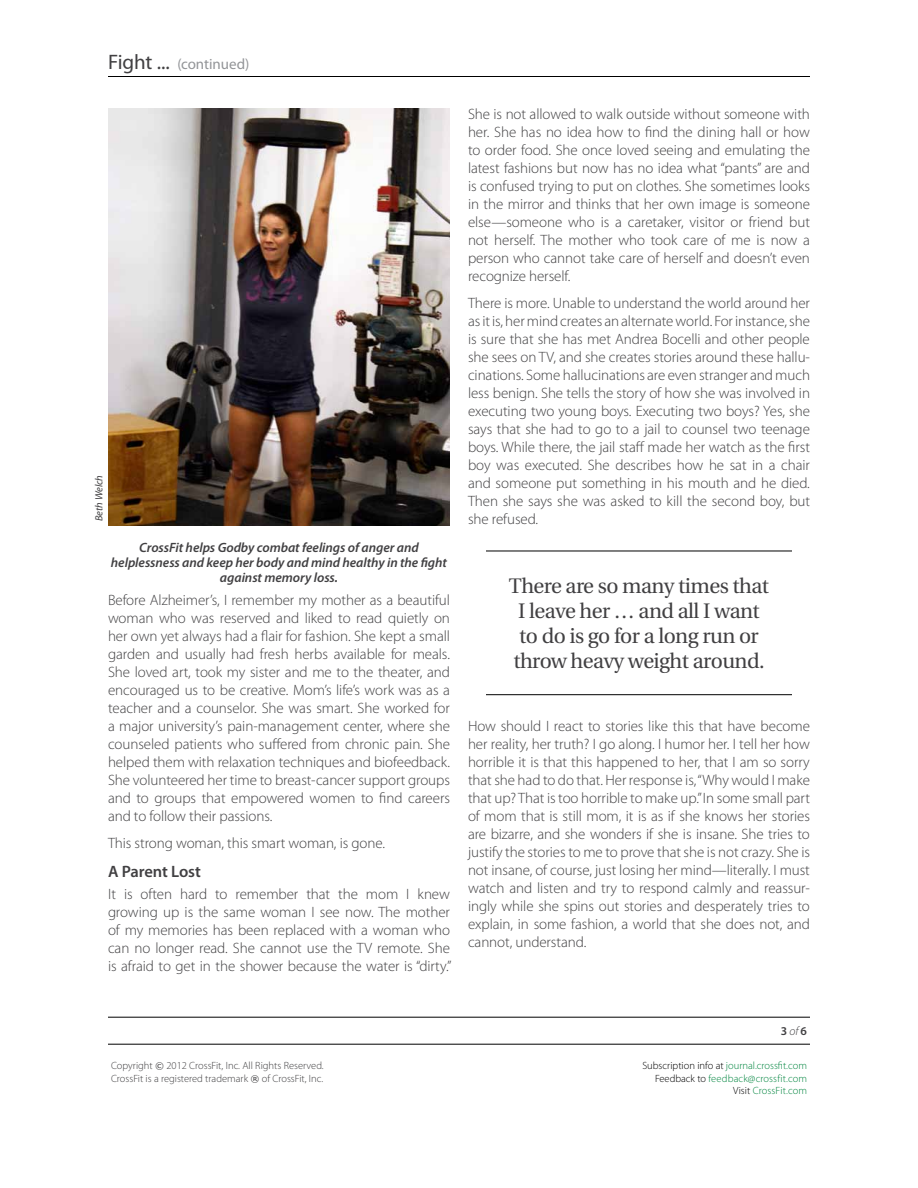
<style>
.page{position:relative;width:918px;height:1188px;background:#fff}
.page>*{position:absolute;margin:0;border:0;box-sizing:border-box;transform-origin:0 0}
.t1{font:21px/25.2px "Utopia";letter-spacing:-.025em;color:#414042}
.t2{font:600 16.5px "Myriad Pro";letter-spacing:-.01em;color:#414042}
.t3{font:300 15px/18px "Myriad Pro";letter-spacing:-.005em;color:#414042;text-align:justify}
.t4{font:15px "Myriad Pro";letter-spacing:-.005em;color:#939598}
.t5{font:italic 600 13.5px/15px "Myriad Pro";letter-spacing:-.005em;color:#414042;text-align:center}
.t6{font:600 12px "Myriad Pro";color:#414042}
.t7{font:300 10.5px/12.6px "Myriad Pro";color:#414042}
.t8{font:300 10.5px/12.6px "Myriad Pro";color:#00853f;text-align:right}
.t9{font:italic 10.5px "Myriad Pro";letter-spacing:-.005em;color:#414042}
.s1{font-size:21px;color:#414042}
.s2{font-weight:300;font-style:italic}
.s3{font-family:"Verdana";font-weight:400;font-size:9px}
.s4{color:#000}
</style>
<div class="page">
<hr style="left:108px;top:76px;width:702px;height:1px;background:#000">
<hr style="left:108px;top:1017px;width:702px;height:1px;background:#000">
<hr style="left:108px;top:1044px;width:702px;height:1px;background:#000">
<hr style="left:486px;top:551px;width:306px;height:1px;background:#000">
<hr style="left:486px;top:694px;width:306px;height:1px;background:#000">
<img style="left:108px;top:108px;width:342px;height:418px">
<p class="t4" style="left:108px;top:56px;width:143px"><span class="s1">Fight ...</span> (continued)</p>
<p class="t9" style="left:93px;top:521px;width:48px;rotate:-90deg">Beth Welch</p>
<p class="t5" style="left:111px;top:540px;width:338px">CrossFit helps Godby combat feelings of anger and helplessness and keep her body and mind healthy in the fight against memory loss.</p>
<p class="t3" style="left:108px;top:591px;width:344px">Before Alzheimer’s, I remember my mother as a beautiful woman who was reserved and liked to read quietly on her own yet always had a flair for fashion. She kept a small garden and usually had fresh herbs available for meals.<br>She loved art, took my sister and me to the theater, and encouraged us to be creative. Mom’s life’s work was as a teacher and a counselor. She was smart. She worked for a major university’s pain-management center, where she counseled patients who suffered from chronic pain. She helped them with relaxation techniques and biofeedback.<br>She volunteered her time to breast-cancer support groups and to groups that empowered women to find careers and to follow their passions.</p>
<p class="t3" style="left:108px;top:834px;width:279px">This strong woman, this smart woman, is gone.</p>
<p class="t2" style="left:108px;top:862px;width:94px">A Parent Lost</p>
<p class="t3" style="left:108px;top:885px;width:345px">It is often hard to remember that the mom I knew growing up is the same woman I see now. The mother of my memories has been replaced with a woman who can no longer read. She cannot use the TV remote. She is afraid to get in the shower because the water is “dirty.”</p>
<p class="t3" style="left:468px;top:106px;width:344px">She is not allowed to walk outside without someone with her. She has no idea how to find the dining hall or how to order food. She once loved seeing and emulating the latest fashions but now has no idea what “pants” are and is confused trying to put on clothes. She sometimes looks in the mirror and thinks that her own image is someone else—someone who is a caretaker, visitor or friend but not herself. The mother who took care of me is now a person who cannot take care of herself and doesn’t even recognize herself.</p>
<p class="t3" style="left:468px;top:295px;width:344px">There is more. Unable to understand the world around her as it is, her mind creates an alternate world. For instance, she is sure that she has met Andrea Bocelli and other people she sees on TV, and she creates stories around these hallu&shy;cinations. Some hallucinations are even stranger and much less benign. She tells the story of how she was involved in executing two young boys. Executing two boys? Yes, she says that she had to go to a jail to counsel two teenage boys. While there, the jail staff made her watch as the first boy was executed. She describes how he sat in a chair and someone put something in his mouth and he died.<br>Then she says she was asked to kill the second boy, but she refused.</p>
<h1 class="t1" style="left:509px;top:573px;width:262px">There are so many times that<br>I leave her … and all I want to do is go for a long run or throw heavy weight around.</h1>
<p class="t3" style="left:468px;top:718px;width:344px">How should I react to stories like this that have become her reality, her truth? I go along. I humor her. I tell her how horrible it is that this happened to her, that I am so sorry that she had to do that. Her response is, “Why would I make that up? That is too horrible to make up.” In some small part of mom that is still mom, it is as if she knows her stories are bizarre, and she wonders if she is insane. She tries to justify the stories to me to prove that she is not crazy. She is not insane, of course, just losing her mind—literally. I must watch and listen and try to respond calmly and reassur&shy;ingly while she spins out stories and desperately tries to explain, in some fashion, a world that she does not, and cannot, understand.</p>
<p class="t6" style="left:781px;top:1024px;width:28px">3 <span class="s2">of</span> 6</p>
<p class="t7" style="left:111px;top:1060px;width:214px">Copyright <span class="s3">©</span> 2012 CrossFit, Inc. All Rights Reserved.<br>CrossFit is a registered trademark <span class="s3">®</span> of CrossFit, Inc.</p>
<p class="t8" style="left:642px;top:1060px;width:166px"><span class="s4">Subscription info at</span> journal.crossfit.com<br><span class="s4">Feedback to</span> feedback@crossfit.com<br><span class="s4">Visit</span> CrossFit.com</p>
</div>
